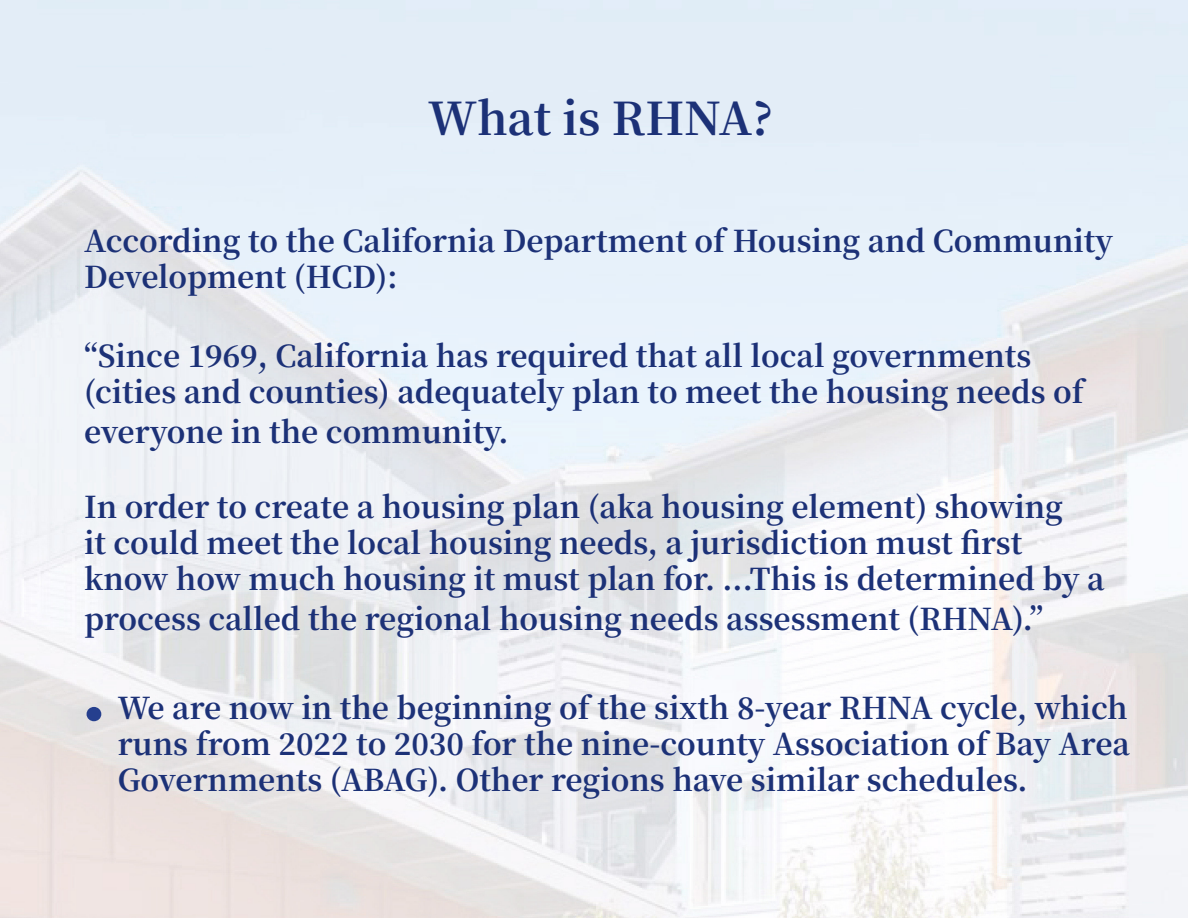
<style>
.page{position:relative;width:1188px;height:918px;background:#fff}
.page>*{position:absolute;margin:0;border:0;box-sizing:border-box;transform-origin:0 0}
.t1{font:500 60px "Noto Serif KR";color:#253f8e;scale:1.04 1}
.t2{font:700 45px "Noto Serif KR";color:#1c3177}
.t3{font:700 30px/36px "Noto Serif KR";color:#1c3177}
</style>
<div class="page">
<p class="t2" style="left:428px;top:93px;width:347px">What is RHNA?</p>
<p class="t3" style="left:84px;top:224px;width:1030px">According to the California Department of Housing and Community<br>Development (HCD):</p>
<p class="t3" style="left:84px;top:339px;width:1001px">“Since 1969, California has required that all local governments (cities and counties) adequately plan to meet the housing needs of</p>
<p class="t3" style="left:84px;top:414px;width:426px">everyone in the community.</p>
<p class="t3" style="left:84px;top:490px;width:1022px">In order to create a housing plan (aka housing element) showing<br>it could meet the local housing needs, a jurisdiction must first know how much housing it must plan for. ...This is determined by a</p>
<p class="t3" style="left:84px;top:602px;width:961px">process called the regional housing needs assessment (RHNA).”</p>
<p class="t1" style="left:83px;top:680px;width:22px">•</p>
<p class="t3" style="left:118px;top:691px;width:1014px;text-align:justify">We are now in the beginning of the sixth 8-year RHNA cycle, which runs from 2022 to 2030 for the nine-county Association of Bay Area Governments (ABAG). Other regions have similar schedules.</p>
</div>
